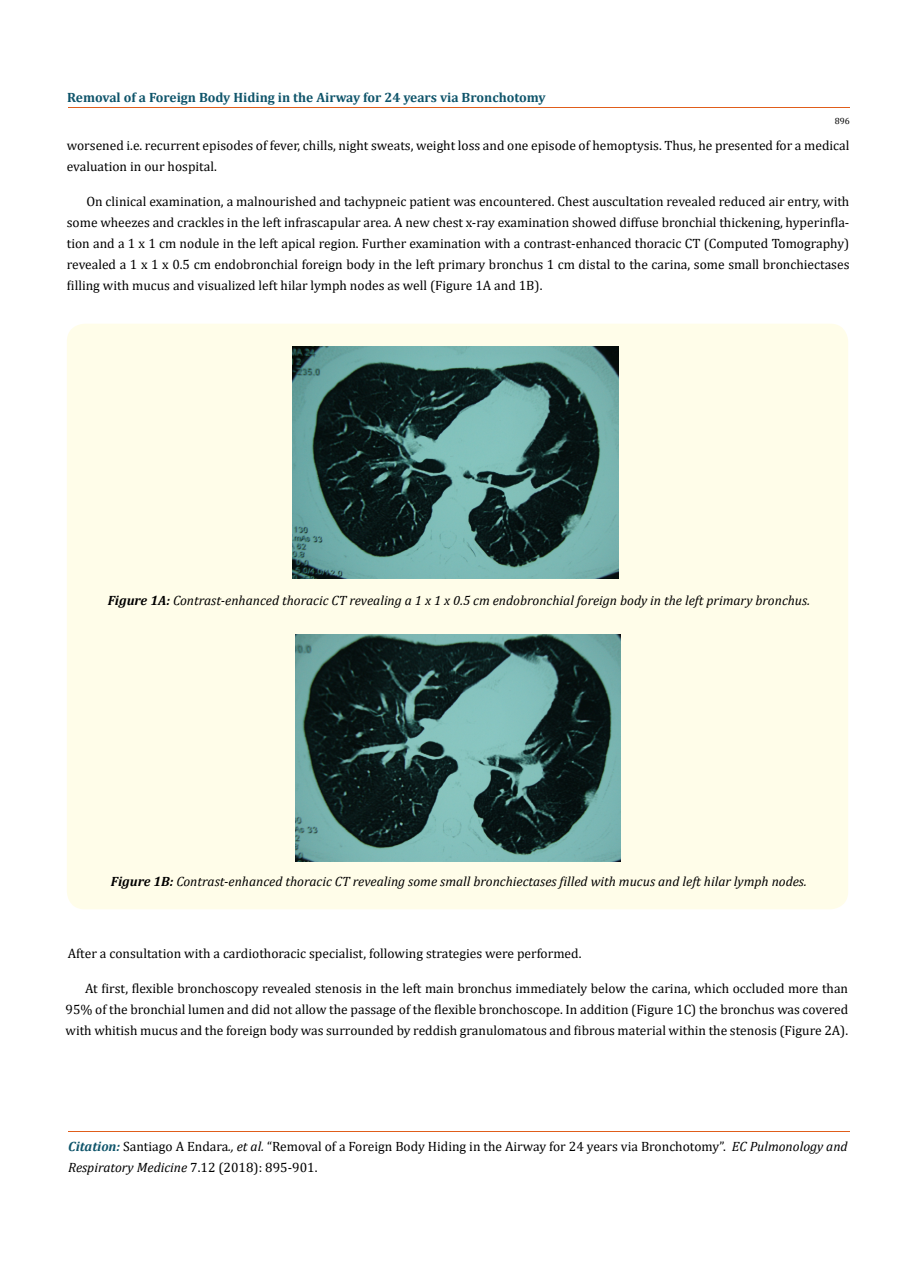
<style>
.page{position:relative;width:917px;height:1262px;background:#fff}
.page>*{position:absolute;margin:0;border:0;box-sizing:border-box;transform-origin:0 0}
.t1{font:13.5px/21px "Cambria";color:#000}
.t2{font:italic 13.5px "Cambria";color:#000}
.t3{font:700 13.5px "Cambria";color:#0e546a}
.t4{font:9px "Cambria";color:#000}
.s1{font-weight:700}
.s2{font-weight:700;font-style:italic;color:#0e546a}
.s3{font-style:italic}
</style>
<div class="page">
<hr style="left:68px;top:108px;width:781px;height:1px;background:#e05d1a">
<hr style="left:68px;top:1131px;width:781px;height:1px;background:#e05d1a">
<div style="left:67px;top:324px;width:781px;height:585px;background:#fffde9;border-radius:18px"></div>
<img style="left:292px;top:347px;width:326px;height:231px">
<img style="left:295px;top:634px;width:325px;height:227px">
<p class="t3" style="left:67px;top:88px;width:480px">Removal of a Foreign Body Hiding in the Airway for 24 years via Bronchotomy</p>
<p class="t4" style="left:834px;top:116px;width:16px">896</p>
<p class="t1" style="left:67px;top:135px;width:784px">worsened i.e. recurrent episodes of fever, chills, night sweats, weight loss and one episode of hemoptysis. Thus, he presented for a medical evaluation in our hospital.</p>
<p class="t1" style="left:67px;top:190px;width:784px;text-align:justify;text-indent:19px">On clinical examination, a malnourished and tachypneic patient was encountered. Chest auscultation revealed reduced air entry, with some wheezes and crackles in the left infrascapular area. A new chest x-ray examination showed diffuse bronchial thickening, hyperinfla&shy;tion and a 1 x 1 cm nodule in the left apical region. Further examination with a contrast-enhanced thoracic CT (Computed Tomography) revealed a 1 x 1 x 0.5 cm endobronchial foreign body in the left primary bronchus 1 cm distal to the carina, some small bronchiectases filling with mucus and visualized left hilar lymph nodes as well (Figure 1A and 1B).</p>
<p class="t2" style="left:108px;top:591px;width:703px"><span class="s1">Figure 1A:</span> Contrast-enhanced thoracic CT revealing a 1 x 1 x 0.5 cm endobronchial foreign body in the left primary bronchus.</p>
<p class="t2" style="left:111px;top:872px;width:697px"><span class="s1">Figure 1B:</span> Contrast-enhanced thoracic CT revealing some small bronchiectases filled with mucus and left hilar lymph nodes.</p>
<p class="t1" style="left:68px;top:943px;width:515px">After a consultation with a cardiothoracic specialist, following strategies were performed.</p>
<p class="t1" style="left:66px;top:977px;width:784px;text-align:justify;text-indent:19px">At first, flexible bronchoscopy revealed stenosis in the left main bronchus immediately below the carina, which occluded more than 95% of the bronchial lumen and did not allow the passage of the flexible bronchoscope. In addition (Figure 1C) the bronchus was covered with whitish mucus and the foreign body was surrounded by reddish granulomatous and fibrous material within the stenosis (Figure 2A).</p>
<p class="t1" style="left:68px;top:1135px;width:781px"><span class="s2">Citation:</span> Santiago A Endara<span class="s3">., et al.</span> “Removal of a Foreign Body Hiding in the Airway for 24 years via Bronchotomy”. <span class="s3">EC Pulmonology and<br>Respiratory Medicine</span> 7.12 (2018): 895-901.</p>
</div>
